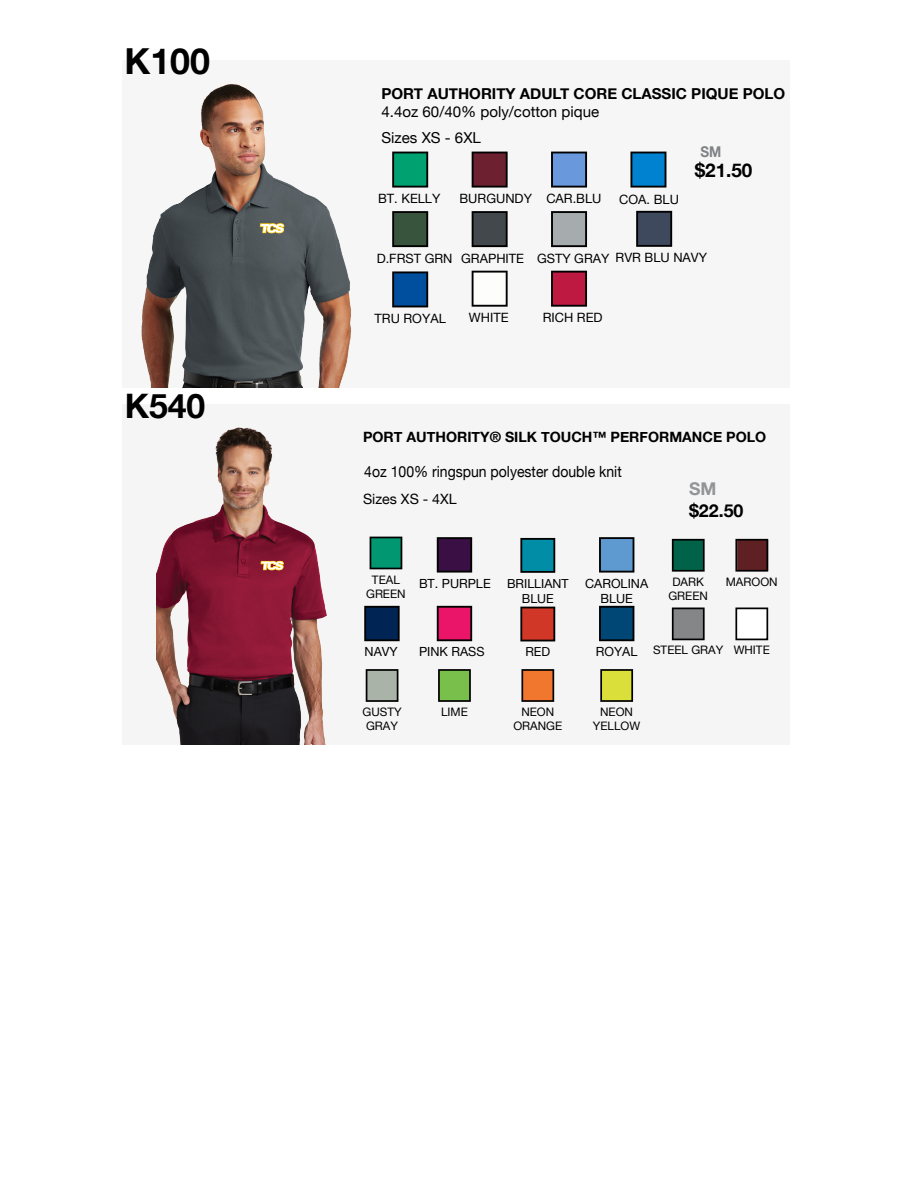
<style>
.page{position:relative;width:918px;height:1188px;background:#fff}
.page>*{position:absolute;margin:0;border:0;box-sizing:border-box;transform-origin:0 0}
.t1{font:700 35.85px "Helvetica Neue";color:#000}
.t2{font:700 33.75px "Helvetica Neue";color:#000}
.t3{font:700 18.9px "Helvetica Neue";color:#000}
.t4{font:700 17.7px "Helvetica Neue";color:#000}
.t5{font:700 17.55px "Helvetica Neue";color:#929497}
.t6{font:15.45px "Helvetica Neue";color:#000;scale:.91 1}
.t7{font:700 15.15px "Helvetica Neue";color:#000}
.t8{font:15.15px/25.3px "Helvetica Neue";color:#000}
.t9{font:700 14.85px "Helvetica Neue";color:#808285;scale:.91 1}
.t10{font:700 14.25px "Helvetica Neue";color:#000}
.t11{font:14.25px "Helvetica Neue";color:#000}
.t12{font:12.9px "Helvetica Neue";color:#000}
.t13{font:12.6px/15.1px "Helvetica Neue";color:#000;text-align:center}
.t14{font:12.45px/14.9px "Helvetica Neue";color:#000;text-align:center}
.t15{font:11.7px/14px "Helvetica Neue";color:#000;text-align:center}
.s1{font-size:12.6px}
</style>
<div class="page">
<div style="left:122px;top:60px;width:667px;height:328px;background:#f6f6f6"></div>
<img style="left:142px;top:84px;width:209px;height:303px">
<svg style="left:260px;top:223px;width:24px;height:10px"></svg>
<svg style="left:392px;top:271px;width:36px;height:36px"></svg>
<svg style="left:472px;top:271px;width:36px;height:36px"></svg>
<svg style="left:551px;top:271px;width:36px;height:36px"></svg>
<svg style="left:636px;top:211px;width:36px;height:36px"></svg>
<svg style="left:392px;top:211px;width:36px;height:36px"></svg>
<svg style="left:472px;top:211px;width:36px;height:36px"></svg>
<svg style="left:551px;top:211px;width:36px;height:36px"></svg>
<svg style="left:392px;top:152px;width:36px;height:36px"></svg>
<svg style="left:472px;top:152px;width:36px;height:36px"></svg>
<svg style="left:551px;top:152px;width:36px;height:36px"></svg>
<svg style="left:630px;top:152px;width:36px;height:36px"></svg>
<div style="left:122px;top:404px;width:667px;height:341px;background:#f5f5f5"></div>
<img style="left:156px;top:427px;width:170px;height:317px">
<svg style="left:261px;top:561px;width:23px;height:9px"></svg>
<svg style="left:599px;top:537px;width:35px;height:36px"></svg>
<svg style="left:437px;top:537px;width:35px;height:36px"></svg>
<svg style="left:520px;top:538px;width:35px;height:35px"></svg>
<svg style="left:672px;top:539px;width:33px;height:33px"></svg>
<svg style="left:735px;top:539px;width:33px;height:33px"></svg>
<svg style="left:599px;top:606px;width:35px;height:35px"></svg>
<svg style="left:437px;top:606px;width:35px;height:35px"></svg>
<svg style="left:364px;top:606px;width:36px;height:35px"></svg>
<svg style="left:520px;top:607px;width:35px;height:34px"></svg>
<svg style="left:672px;top:608px;width:33px;height:32px"></svg>
<svg style="left:366px;top:669px;width:32px;height:33px"></svg>
<svg style="left:438px;top:669px;width:33px;height:33px"></svg>
<svg style="left:521px;top:669px;width:33px;height:33px"></svg>
<svg style="left:600px;top:669px;width:33px;height:33px"></svg>
<svg style="left:370px;top:537px;width:32px;height:32px"></svg>
<svg style="left:735px;top:608px;width:33px;height:32px"></svg>
<h1 class="t1" style="left:124px;top:33px;width:87px">K100</h1>
<h2 class="t2" style="left:125px;top:380px;width:82px">K540</h2>
<p class="t7" style="left:381px;top:82px;width:405px">PORT AUTHORITY ADULT CORE CLASSIC PIQUE POLO</p>
<p class="t8" style="left:381px;top:100px;width:219px">4.4oz 60/40% poly/cotton pique<br>Sizes XS - 6XL</p>
<h3 class="t3" style="left:695px;top:156px;width:59px">$21.50</h3>
<p class="t9" style="left:700px;top:140px;width:24px">SM</p>
<p class="t12" style="left:378px;top:189px;width:64px">BT. KELLY</p>
<p class="t12" style="left:460px;top:189px;width:143px">BURGUNDY CAR.BLU</p>
<p class="t12" style="left:619px;top:190px;width:61px">COA. BLU</p>
<p class="t12" style="left:377px;top:249px;width:332px">D.FRST GRN GRAPHITE GSTY GRAY RVR BLU NAVY</p>
<p class="t12" style="left:375px;top:309px;width:73px">TRU ROYAL</p>
<p class="t12" style="left:469px;top:308px;width:41px">WHITE</p>
<p class="t12" style="left:543px;top:308px;width:61px">RICH RED</p>
<p class="t10" style="left:363px;top:426px;width:405px">PORT AUTHORITY® SILK TOUCH™ PERFORMANCE POLO</p>
<p class="t6" style="left:364px;top:461px;width:284px">4oz 100% ringspun polyester double knit</p>
<p class="t11" style="left:363px;top:489px;width:95px">Sizes XS - 4XL</p>
<h3 class="t5" style="left:689px;top:475px;width:29px">SM</h3>
<h3 class="t4" style="left:689px;top:497px;width:56px">$22.50</h3>
<p class="t15" style="left:366px;top:573px;width:41px">TEAL<br>GREEN</p>
<p class="t13" style="left:419px;top:576px;width:73px">BT. PURPLE</p>
<p class="t14" style="left:507px;top:577px;width:63px">BRILLIANT<br>BLUE</p>
<p class="t15" style="left:668px;top:575px;width:41px">DARK<br>GREEN</p>
<p class="t15" style="left:726px;top:575px;width:53px">MAROON</p>
<p class="t13" style="left:585px;top:576px;width:65px">CAROLINA<br>BLUE</p>
<p class="t13" style="left:365px;top:645px;width:35px">NAVY</p>
<p class="t13" style="left:419px;top:645px;width:67px">PINK RASS</p>
<p class="t14" style="left:525px;top:645px;width:26px">RED</p>
<p class="t15" style="left:596px;top:644px;width:129px"><span class="s1">ROYAL</span> STEEL GRAY</p>
<p class="t15" style="left:734px;top:644px;width:38px">WHITE</p>
<p class="t15" style="left:362px;top:706px;width:41px">GUSTY<br>GRAY</p>
<p class="t15" style="left:441px;top:706px;width:28px">LIME</p>
<p class="t15" style="left:513px;top:706px;width:50px">NEON<br>ORANGE</p>
<p class="t15" style="left:593px;top:706px;width:49px">NEON<br>YELLOW</p>
</div>
